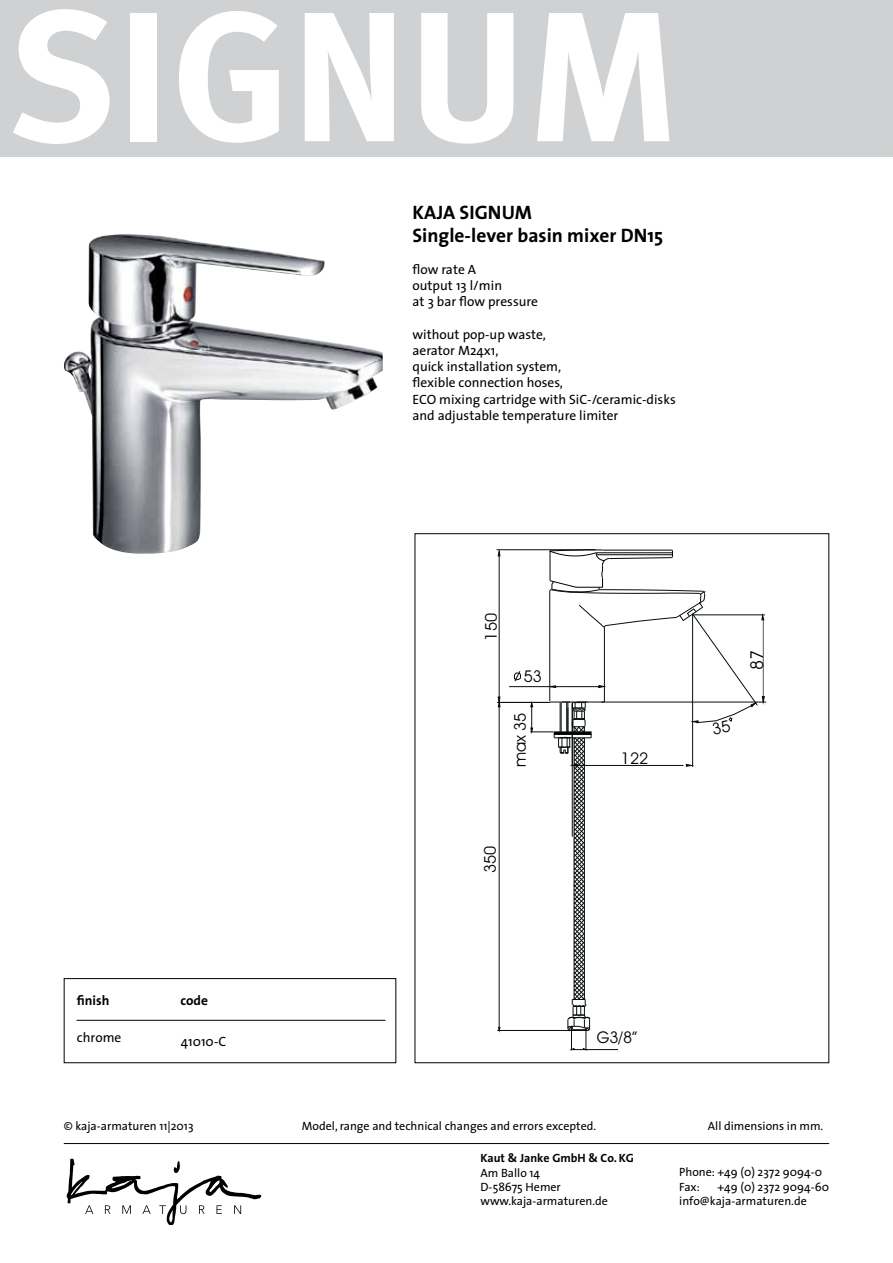
<style>
.page{position:relative;width:893px;height:1263px;background:#fff}
.page>*{position:absolute;margin:0;border:0;box-sizing:border-box;transform-origin:0 0}
.t1{font:700 184.5px "Meta Pro";color:#fff}
.t2{font:700 19.5px/22.5px "The Sans";color:#000}
.t3{font:17.85px "Avant Garde IT Cby BT";color:#000}
.t4{font:16.2px "Avant Garde IT Cby BT";color:#000}
.t5{font:13.5px/16.2px "The Sans";color:#000}
.t6{font:700 13.5px "The Sans";color:#000}
.t7{font:12px/14.4px "The Sans";color:#000}
.t8{font:700 12px "The Sans";color:#000}
</style>
<div class="page">
<hr style="left:64px;top:1143px;width:765px;height:1px;background:#000">
<svg style="left:67px;top:1159px;width:194px;height:66px"></svg>
<div style="left:0;top:0;width:893px;height:156px;background:#d0d1d2"></div>
<div style="left:64px;top:978px;width:332px;height:85px;border:1px solid #000"></div>
<hr style="left:77px;top:1020px;width:308px;height:1px;background:#000">
<img style="left:64px;top:234px;width:319px;height:320px">
<hr style="left:497px;top:1030px;width:81px;height:1px;background:#070e0c">
<hr style="left:499px;top:705px;width:1px;height:323px;background:#070e0c">
<hr style="left:694px;top:615px;width:71px;height:1px;background:#070e0c">
<hr style="left:601px;top:702px;width:165px;height:1px;background:#070e0c">
<hr style="left:496px;top:549px;width:99px;height:1px;background:#070e0c">
<hr style="left:497px;top:702px;width:53px;height:1px;background:#070e0c">
<hr style="left:499px;top:556px;width:1px;height:141px;background:#070e0c">
<svg style="left:498px;top:550px;width:2px;height:6px"></svg>
<svg style="left:498px;top:697px;width:2px;height:10px"></svg>
<hr style="left:509px;top:686px;width:89px;height:1px;background:#070e0c">
<svg style="left:514px;top:549px;width:250px;height:501px"></svg>
<h1 class="t1" style="left:6px;top:-40px;width:675px">SIGNUM</h1>
<h2 class="t2" style="left:412px;top:201px;width:252px">KAJA SIGNUM<br>Single-lever basin mixer DN15</h2>
<p class="t5" style="left:412px;top:261px;width:127px">flow rate A<br>output 13 l/min<br>at 3 bar flow pressure</p>
<p class="t5" style="left:412px;top:326px;width:265px">without pop-up waste,<br>aerator M24x1,<br>quick installation system,<br>flexible connection hoses,<br>ECO mixing cartridge with SiC-/ceramic-disks and adjustable temperature limiter</p>
<p class="t6" style="left:77px;top:989px;width:34px">finish</p>
<p class="t6" style="left:180px;top:989px;width:29px">code</p>
<p class="t5" style="left:77px;top:1029px;width:46px">chrome</p>
<p class="t5" style="left:181px;top:1033px;width:47px">41010-C</p>
<p class="t4" style="left:480px;top:640px;width:29px;rotate:-90deg">150</p>
<p class="t4" style="left:510px;top:767px;width:56px;rotate:-90deg">max 35</p>
<p class="t4" style="left:480px;top:873px;width:29px;rotate:-90deg">350</p>
<p class="t4" style="left:621px;top:747px;width:29px">122</p>
<p class="t4" style="left:597px;top:1027px;width:43px">G3/8”</p>
<h3 class="t3" style="left:745px;top:670px;width:22px;rotate:-90deg">87</h3>
<p class="t7" style="left:64px;top:1118px;width:131px">© kaja-armaturen 11|2013</p>
<p class="t7" style="left:302px;top:1118px;width:296px">Model, range and technical changes and errors excepted.</p>
<p class="t7" style="left:708px;top:1118px;width:117px">All dimensions in mm.</p>
<p class="t7" style="left:679px;top:1165px;width:145px">Phone: +49 (0) 2372 9094-0<br>Fax:</p>
<p class="t8" style="left:480px;top:1148px;width:155px">Kaut &amp; Janke GmbH &amp; Co. KG</p>
<p class="t7" style="left:480px;top:1165px;width:129px">Am Ballo 14<br>D-58675 Hemer www.kaja-armaturen.de</p>
<p class="t7" style="left:679px;top:1179px;width:151px;text-indent:38px">+49 (0) 2372 9094-60 info@kaja-armaturen.de</p>
</div>
